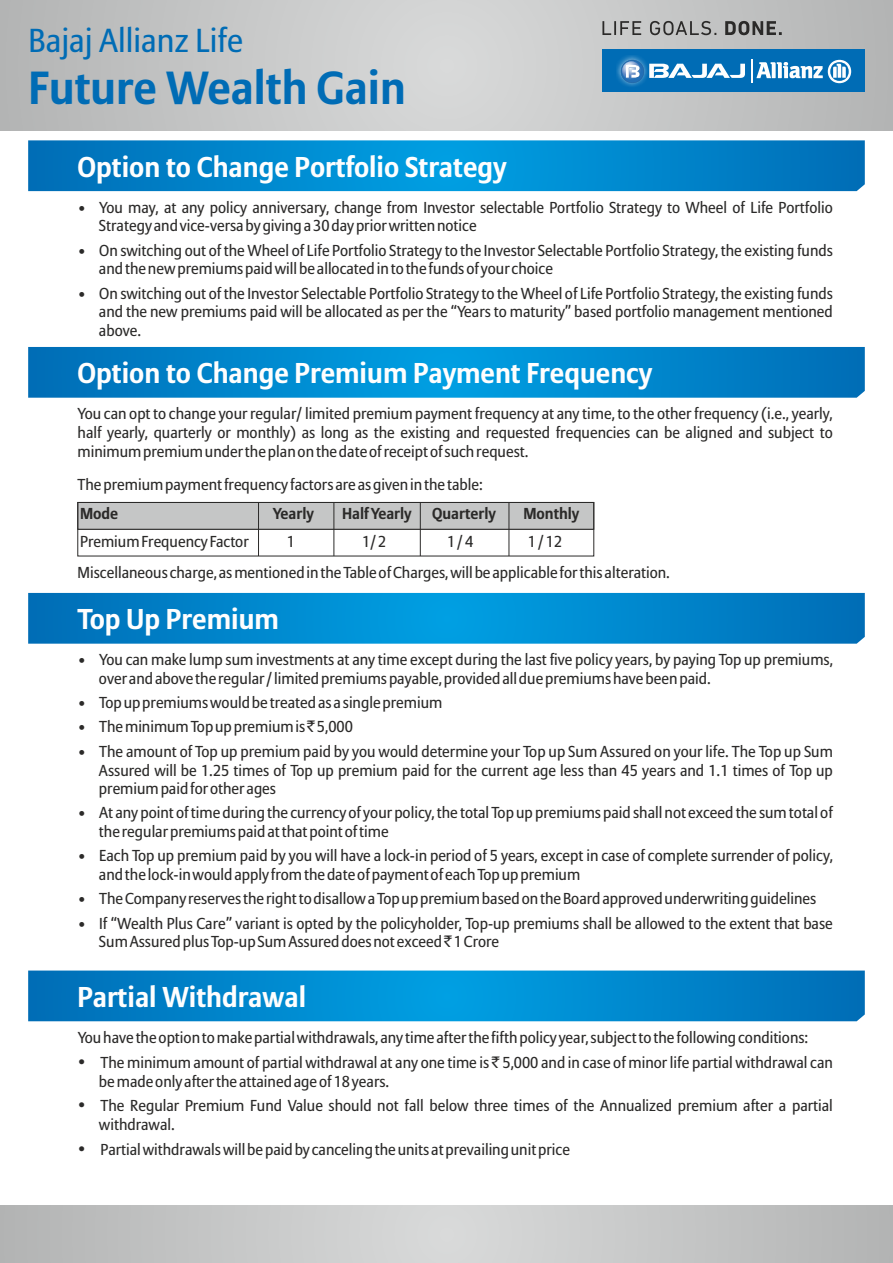
<style>
.page{position:relative;width:893px;height:1263px;background:#fff}
.page>*{position:absolute;margin:0;border:0;box-sizing:border-box;transform-origin:0 0}
.t1{font:700 46.05px "Allianz Sans";color:#006cb5}
.t2{font:300 33px "Allianz Sans";color:#006cb5}
.t3{font:700 28.5px "Allianz Sans";color:#fefefe}
.t4{font:300 15.75px/18.6px "Allianz Sans";color:#2b2a29}
.t5{font:700 15.75px "Allianz Sans";color:#2b2a29}
.s1{font-family:"Rupee Foradian";font-weight:400}
</style>
<div class="page">
<svg style="left:0;top:1205px;width:893px;height:58px;background:#c5c6c6"></svg>
<svg style="left:0;top:0;width:893px;height:131px;background:#c6c7c7"></svg>
<svg style="left:28px;top:593px;width:837px;height:51px;background:#0186cc"></svg>
<svg style="left:28px;top:140px;width:837px;height:51px;background:#0287cc"></svg>
<svg style="left:28px;top:347px;width:837px;height:51px;background:#0186cc"></svg>
<svg style="left:77px;top:502px;width:515px;height:28px;background:#bdbebe"></svg>
<hr style="left:258px;top:502px;width:1px;height:54px;background:#2b2a29">
<hr style="left:333px;top:502px;width:1px;height:54px;background:#2b2a29">
<hr style="left:420px;top:502px;width:1px;height:54px;background:#2b2a29">
<hr style="left:509px;top:502px;width:1px;height:54px;background:#2b2a29">
<div style="left:78px;top:502px;width:516px;height:54px;border:1px solid #2b2a29"></div>
<svg style="left:28px;top:970px;width:837px;height:51px;background:#0387cc"></svg>
<div style="left:602px;top:49px;width:263px;height:43px;background:#006cb5"></div>
<img style="left:616px;top:55px;width:25px;height:32px">
<svg style="left:620px;top:59px;width:125px;height:25px"></svg>
<svg style="left:751px;top:60px;width:100px;height:23px"></svg>
<svg style="left:602px;top:21px;width:180px;height:14px;background:#919191"></svg>
<h2 class="t2" style="left:28px;top:27px;width:216px">Bajaj Allianz Life</h2>
<h1 class="t1" style="left:28px;top:68px;width:379px">Future Wealth Gain</h1>
<h3 class="t3" style="left:77px;top:155px;width:431px">Option to Change Portfolio Strategy</h3>
<p class="t4" style="left:99px;top:199px;width:735px;text-indent:-21px">• You may, at any policy anniversary, change from Investor selectable Portfolio Strategy to Wheel of Life Portfolio<br>Strategy and vice-versa by giving a 30 day prior written notice</p>
<p class="t4" style="left:99px;top:242px;width:735px;text-indent:-21px">• On switching out of the Wheel of Life Portfolio Strategy to the Investor Selectable Portfolio Strategy, the existing funds and the new premiums paid will be allocated in to the funds of your choice</p>
<p class="t4" style="left:99px;top:285px;width:735px;text-align:justify;text-indent:-21px">• On switching out of the Investor Selectable Portfolio Strategy to the Wheel of Life Portfolio Strategy, the existing funds and the new premiums paid will be allocated as per the “Years to maturity” based portfolio management mentioned above.</p>
<h3 class="t3" style="left:77px;top:361px;width:576px">Option to Change Premium Payment Frequency</h3>
<p class="t4" style="left:78px;top:406px;width:757px;text-align:justify">You can opt to change your regular/ limited premium payment frequency at any time, to the other frequency (i.e., yearly, half yearly, quarterly or monthly) as long as the existing and requested frequencies can be aligned and subject to minimum premium under the plan on the date of receipt of such request.</p>
<p class="t4" style="left:78px;top:477px;width:407px">The premium payment frequency factors are as given in the table:</p>
<p class="t5" style="left:80px;top:507px;width:40px">Mode</p>
<p class="t5" style="left:273px;top:507px;width:43px">Yearly</p>
<p class="t5" style="left:342px;top:507px;width:71px">Half Yearly</p>
<p class="t5" style="left:432px;top:507px;width:65px">Quarterly</p>
<p class="t5" style="left:523px;top:507px;width:58px">Monthly</p>
<p class="t4" style="left:80px;top:534px;width:170px">Premium Frequency Factor</p>
<p class="t4" style="left:287px;top:534px;width:10px">1</p>
<p class="t4" style="left:362px;top:534px;width:26px">1/ 2</p>
<p class="t4" style="left:447px;top:534px;width:28px">1 / 4</p>
<p class="t4" style="left:78px;top:527px;width:594px;line-height:30.9px;text-indent:450px">1 / 12<br>Miscellaneous charge, as mentioned in the Table of Charges, will be applicable for this alteration.</p>
<h3 class="t3" style="left:77px;top:607px;width:203px">Top Up Premium</h3>
<p class="t4" style="left:99px;top:652px;width:735px;text-indent:-21px">• You can make lump sum investments at any time except during the last five policy years, by paying Top up premiums, over and above the regular / limited premiums payable, provided all due premiums have been paid.</p>
<p class="t4" style="left:78px;top:695px;width:366px">• Top up premiums would be treated as a single premium</p>
<p class="t4" style="left:78px;top:719px;width:277px">• The minimum Top up premium is <span class="s1">`</span>5,000</p>
<p class="t4" style="left:99px;top:743px;width:735px;text-align:justify;text-indent:-21px">• The amount of Top up premium paid by you would determine your Top up Sum Assured on your life. The Top up Sum Assured will be 1.25 times of Top up premium paid for the current age less than 45 years and 1.1 times of Top up premium paid for other ages</p>
<p class="t4" style="left:99px;top:805px;width:735px;text-indent:-21px">• At any point of time during the currency of your policy, the total Top up premiums paid shall not exceed the sum total of the regular premiums paid at that point of time</p>
<p class="t4" style="left:99px;top:848px;width:735px;text-indent:-21px">• Each Top up premium paid by you will have a lock-in period of 5 years, except in case of complete surrender of policy, and the lock-in would apply from the date of payment of each Top up premium</p>
<p class="t4" style="left:78px;top:891px;width:740px">• The Company reserves the right to disallow a Top up premium based on the Board approved underwriting guidelines</p>
<p class="t4" style="left:99px;top:915px;width:735px;text-indent:-21px">• If “Wealth Plus Care” variant is opted by the policyholder, Top-up premiums shall be allowed to the extent that base<br>Sum Assured plus Top-up Sum Assured does not exceed <span class="s1">`</span>1 Crore</p>
<h3 class="t3" style="left:77px;top:985px;width:230px">Partial Withdrawal</h3>
<p class="t4" style="left:78px;top:1029px;width:732px">You have the option to make partial withdrawals, any time after the fifth policy year, subject to the following conditions:</p>
<p class="t4" style="left:99px;top:1054px;width:735px;text-indent:-21px">• The minimum amount of partial withdrawal at any one time is <span class="s1">`</span> 5,000 and in case of minor life partial withdrawal can be made only after the attained age of 18 years.</p>
<p class="t4" style="left:99px;top:1098px;width:735px;text-indent:-21px">• The Regular Premium Fund Value should not fall below three times of the Annualized premium after a partial withdrawal.</p>
<p class="t4" style="left:78px;top:1141px;width:494px">• Partial withdrawals will be paid by canceling the units at prevailing unit price</p>
</div>
